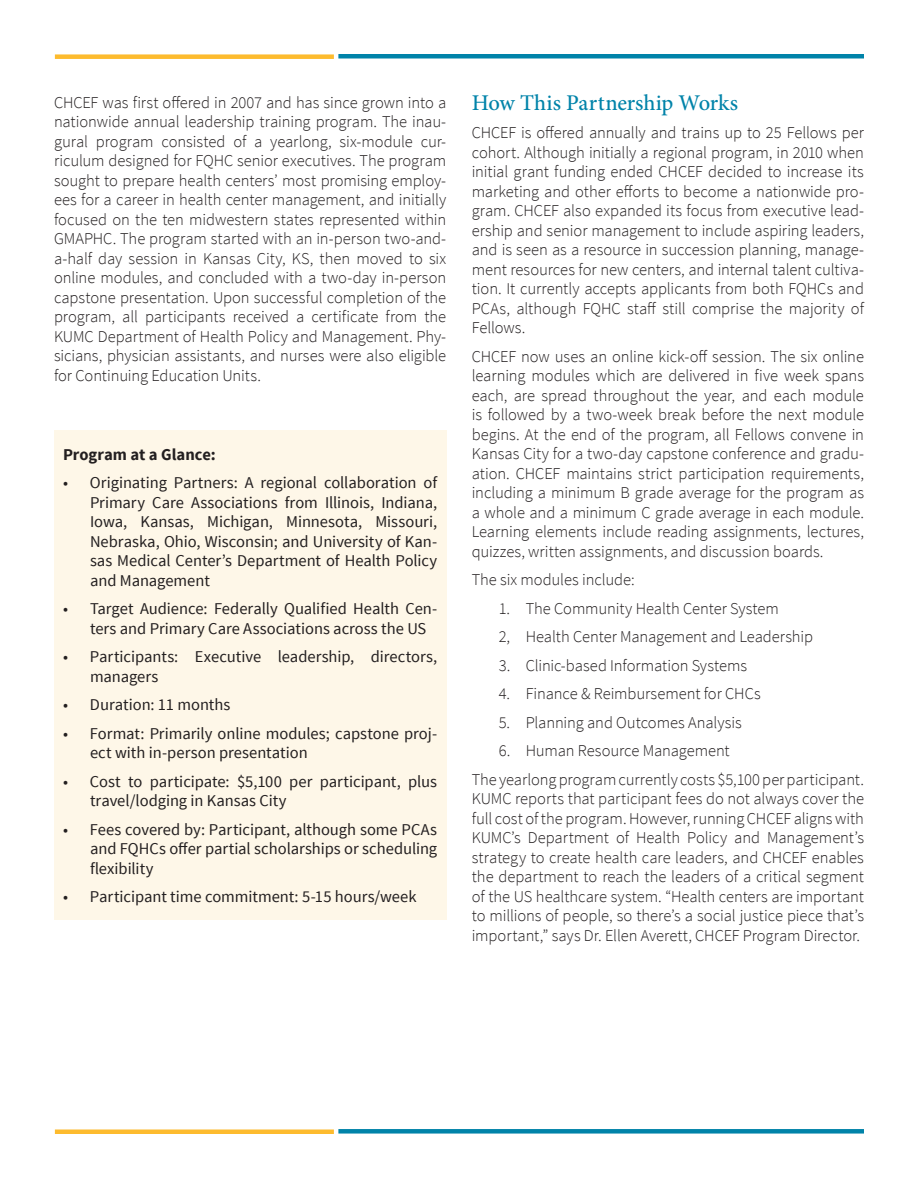
<style>
.page{position:relative;width:918px;height:1188px;background:#fff}
.page>*{position:absolute;margin:0;border:0;box-sizing:border-box;transform-origin:0 0}
.Sub_head{font:500 22.5px "Minion Pro";letter-spacing:-.005em;color:#0083a9}
.Body_text{font:300 16.5px/19.5px "Source Sans Pro";letter-spacing:-.005em;color:#231f20;text-align:justify}
.Body_text_bul_call_o{font:16.5px/19.5px "Source Sans Pro";letter-spacing:-.005em;color:#231f20}
.Body_text_bul{font:300 16.5px "Source Sans Pro";letter-spacing:-.005em;color:#231f20}
.Body_text-2{font:700 16.5px "Source Sans Pro";color:#231f20}
</style>
<div class="page">
<hr style="left:55px;top:1130px;width:279px;height:4px;background:#fdbb2e">
<div style="left:338px;top:1129px;width:526px;height:5px;background:#0083a9"></div>
<div style="left:55px;top:54px;width:279px;height:5px;background:#fdbb2e"></div>
<hr style="left:338px;top:54px;width:526px;height:4px;background:#0083a9">
<div style="left:54px;top:430px;width:392px;height:490px;background:#fef7e8"></div>
<p class="Body_text" style="left:54px;top:93px;width:394px">CHCEF was first offered in 2007 and has since grown into a nationwide annual leadership training program. The inau&shy;gural program consisted of a yearlong, six-module cur&shy;riculum designed for FQHC senior executives. The program sought to prepare health centers’ most promising employ&shy;ees for a career in health center management, and initially focused on the ten midwestern states represented within GMAPHC. The program started with an in-person two-and&shy;a-half day session in Kansas City, KS, then moved to six online modules, and concluded with a two-day in-person capstone presentation. Upon successful completion of the program, all participants received a certificate from the KUMC Department of Health Policy and Management. Phy&shy;sicians, physician assistants, and nurses were also eligible for Continuing Education Units.</p>
<p class="Sub_head" style="left:472px;top:88px;width:268px">How This Partnership Works</p>
<p class="Body_text" style="left:472px;top:123px;width:394px">CHCEF is offered annually and trains up to 25 Fellows per cohort. Although initially a regional program, in 2010 when initial grant funding ended CHCEF decided to increase its marketing and other efforts to become a nationwide pro&shy;gram. CHCEF also expanded its focus from executive lead&shy;ership and senior management to include aspiring leaders, and is seen as a resource in succession planning, manage&shy;ment resources for new centers, and internal talent cultiva&shy;tion. It currently accepts applicants from both FQHCs and PCAs, although FQHC staff still comprise the majority of Fellows.</p>
<p class="Body_text" style="left:472px;top:347px;width:394px">CHCEF now uses an online kick-off session. The six online learning modules which are delivered in five week spans each, are spread throughout the year, and each module is followed by a two-week break before the next module begins. At the end of the program, all Fellows convene in Kansas City for a two-day capstone conference and gradu&shy;ation. CHCEF maintains strict participation requirements, including a minimum B grade average for the program as a whole and a minimum C grade average in each module.<br>Learning elements include reading assignments, lectures, quizzes, written assignments, and discussion boards.</p>
<p class="Body_text" style="left:472px;top:570px;width:164px">The six modules include:</p>
<p class="Body_text_bul" style="left:499px;top:598px;width:282px">1. The Community Health Center System</p>
<p class="Body_text_bul" style="left:499px;top:627px;width:316px">2, Health Center Management and Leadership</p>
<p class="Body_text_bul" style="left:499px;top:655px;width:250px">3. Clinic-based Information Systems</p>
<p class="Body_text_bul" style="left:499px;top:684px;width:264px">4. Finance &amp; Reimbursement for CHCs</p>
<p class="Body_text_bul" style="left:499px;top:712px;width:244px">5. Planning and Outcomes Analysis</p>
<p class="Body_text_bul" style="left:499px;top:741px;width:233px">6. Human Resource Management</p>
<p class="Body_text" style="left:472px;top:770px;width:394px">The yearlong program currently costs $5,100 per participant.<br>KUMC reports that participant fees do not always cover the full cost of the program. However, running CHCEF aligns with KUMC’s Department of Health Policy and Management’s strategy to create health care leaders, and CHCEF enables the department to reach the leaders of a critical segment of the US healthcare system. “Health centers are important to millions of people, so there’s a social justice piece that’s important,” says Dr. Ellen Averett, CHCEF Program Director.</p>
<p class="Body_text-2" style="left:63px;top:444px;width:154px">Program at a Glance:</p>
<p class="Body_text_bul_call_o" style="left:90px;top:473px;width:349px;text-align:justify;text-indent:-27px">• Originating Partners: A regional collaboration of Primary Care Associations from Illinois, Indiana, Iowa, Kansas, Michigan, Minnesota, Missouri, Nebraska, Ohio, Wisconsin; and University of Kan&shy;sas Medical Center’s Department of Health Policy and Management</p>
<p class="Body_text_bul_call_o" style="left:90px;top:599px;width:349px;text-indent:-27px">• Target Audience: Federally Qualified Health Cen&shy;ters and Primary Care Associations across the US</p>
<p class="Body_text_bul_call_o" style="left:90px;top:647px;width:349px;text-indent:-27px">• Participants: Executive leadership, directors, managers</p>
<p class="Body_text_bul_call_o" style="left:63px;top:695px;width:169px">• Duration: 11 months</p>
<p class="Body_text_bul_call_o" style="left:90px;top:724px;width:349px;text-indent:-27px">• Format: Primarily online modules; capstone proj&shy;ect with in-person presentation</p>
<p class="Body_text_bul_call_o" style="left:90px;top:772px;width:349px;text-indent:-27px">• Cost to participate: $5,100 per participant, plus travel/lodging in Kansas City</p>
<p class="Body_text_bul_call_o" style="left:90px;top:820px;width:349px;text-align:justify;text-indent:-27px">• Fees covered by: Participant, although some PCAs and FQHCs offer partial scholarships or scheduling flexibility</p>
<p class="Body_text_bul_call_o" style="left:63px;top:887px;width:355px">• Participant time commitment: 5-15 hours/week</p>
</div>
